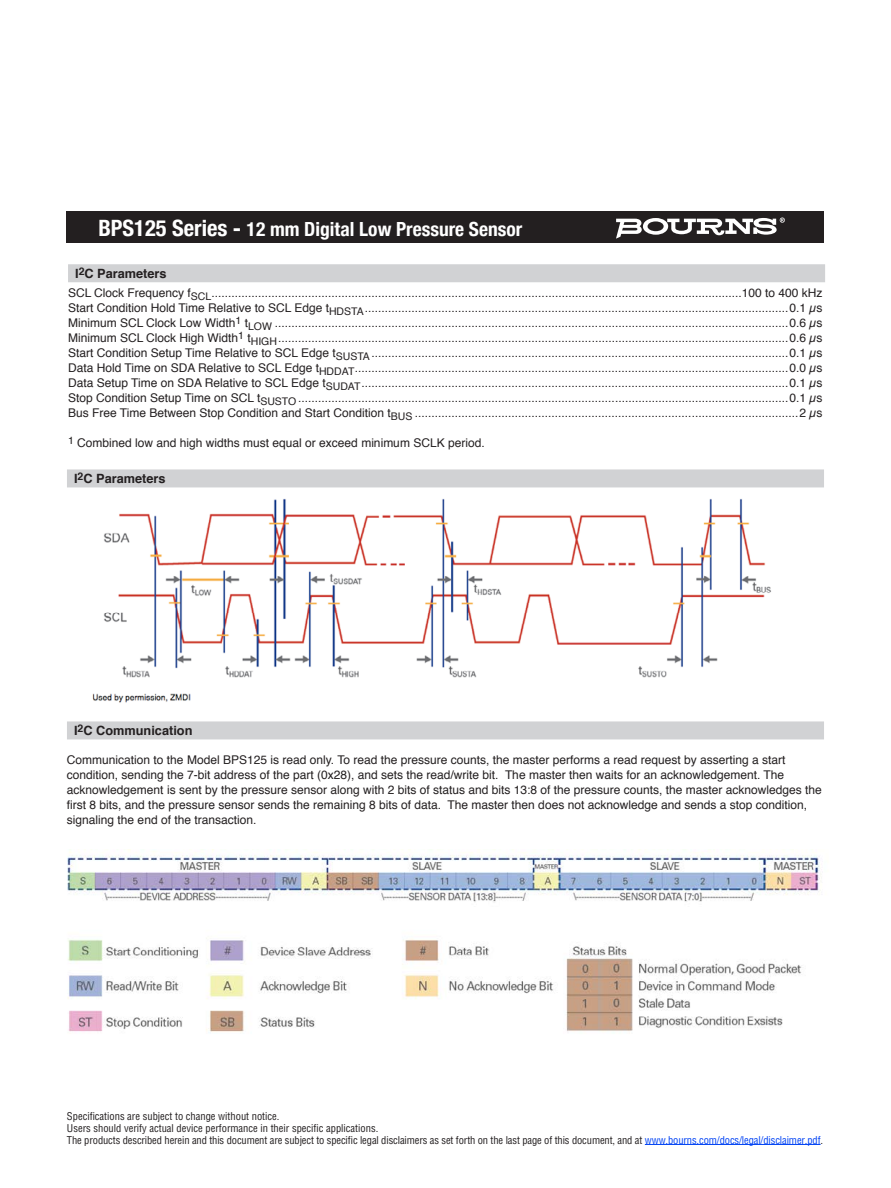
<style>
.page{position:relative;width:891px;height:1188px;background:#fff}
.page>*{position:absolute;margin:0;border:0;box-sizing:border-box;transform-origin:0 0}
.t1{font:700 condensed 24px "Helvetica Neue";color:#fff}
.t2{font:700 condensed 19.5px "Helvetica Neue";color:#fff}
.t3{font:700 12.75px "Helvetica";color:#231f20}
.t4{font:12px/15px "Helvetica";color:#231f20;text-align:justify}
.t5{font:condensed 10.5px/12px "Helvetica";letter-spacing:-.01em;color:#231f20}
.s1{font-size:22.5px}
.s2{color:#0042f4}
</style>
<div class="page">
<hr style="left:645px;top:1144px;width:176px;height:1px;background:#0042f4">
<div style="left:67px;top:212px;width:757px;height:31px;background:#231f20"></div>
<svg style="left:616px;top:217px;width:169px;height:22px"></svg>
<div style="left:68px;top:264px;width:757px;height:18px;background:#d1d2d4"></div>
<div style="left:67px;top:469px;width:757px;height:18px;background:#d1d2d4"></div>
<img style="left:92px;top:498px;width:679px;height:205px">
<div style="left:67px;top:721px;width:757px;height:18px;background:#d1d2d4"></div>
<img style="left:67px;top:850px;width:755px;height:182px">
<h2 class="t2" style="left:98px;top:213px;width:425px"><span class="s1">BPS125 Series -</span> 12 mm Digital Low Pressure Sensor</h2>
<p class="t3" style="left:75px;top:263px;width:93px">I<sup>2</sup>C Parameters</p>
<p class="t4" style="left:68px;top:286px;width:756px">SCL Clock Frequency f<sub>SCL</sub>...............................................................................................................................................................100 to 400 kHz Start Condition Hold Time Relative to SCL Edge t<sub>HDSTA</sub>...............................................................................................................................0.1 µs Minimum SCL Clock Low Width<sup>1</sup> t<sub>LOW</sub> ..........................................................................................................................................................0.6 µs Minimum SCL Clock High Width<sup>1</sup> t<sub>HIGH</sub>.........................................................................................................................................................0.6 µs Start Condition Setup Time Relative to SCL Edge t<sub>SUSTA</sub>.............................................................................................................................0.1 µs Data Hold Time on SDA Relative to SCL Edge t<sub>HDDAT</sub>..................................................................................................................................0.0 µs Data Setup Time on SDA Relative to SCL Edge t<sub>SUDAT</sub>................................................................................................................................0.1 µs Stop Condition Setup Time on SCL t<sub>SUSTO</sub> ...................................................................................................................................................0.1 µs Bus Free Time Between Stop Condition and Start Condition t<sub>BUS</sub> ...................................................................................................................2 µs</p>
<p class="t4" style="left:68px;top:436px;width:418px"><sup>1</sup> Combined low and high widths must equal or exceed minimum SCLK period.</p>
<p class="t3" style="left:74px;top:468px;width:93px">I<sup>2</sup>C Parameters</p>
<h1 class="t1" style="left:98px;top:211px;width:405px">3312 - 2 mm SMD Trimming Potentiometer</h1>
<p class="t3" style="left:74px;top:720px;width:120px">I<sup>2</sup>C Communication</p>
<p class="t4" style="left:67px;top:752px;width:757px;text-align:left">Communication to the Model BPS125 is read only. To read the pressure counts, the master performs a read request by asserting a start condition, sending the 7-bit address of the part (0x28), and sets the read/write bit. The master then waits for an acknowledgement. The acknowledgement is sent by the pressure sensor along with 2 bits of status and bits 13:8 of the pressure counts, the master acknowledges the first 8 bits, and the pressure sensor sends the remaining 8 bits of data. The master then does not acknowledge and sends a stop condition, signaling the end of the transaction.</p>
<p class="t5" style="left:67px;top:1110px;width:758px">Specifications are subject to change without notice.<br>Users should verify actual device performance in their specific applications.<br>The products described herein and this document are subject to specific legal disclaimers as set forth on the last page of this document, and at <span class="s2">www.bourns.com/docs/legal/disclaimer.pdf</span>.</p>
</div>
